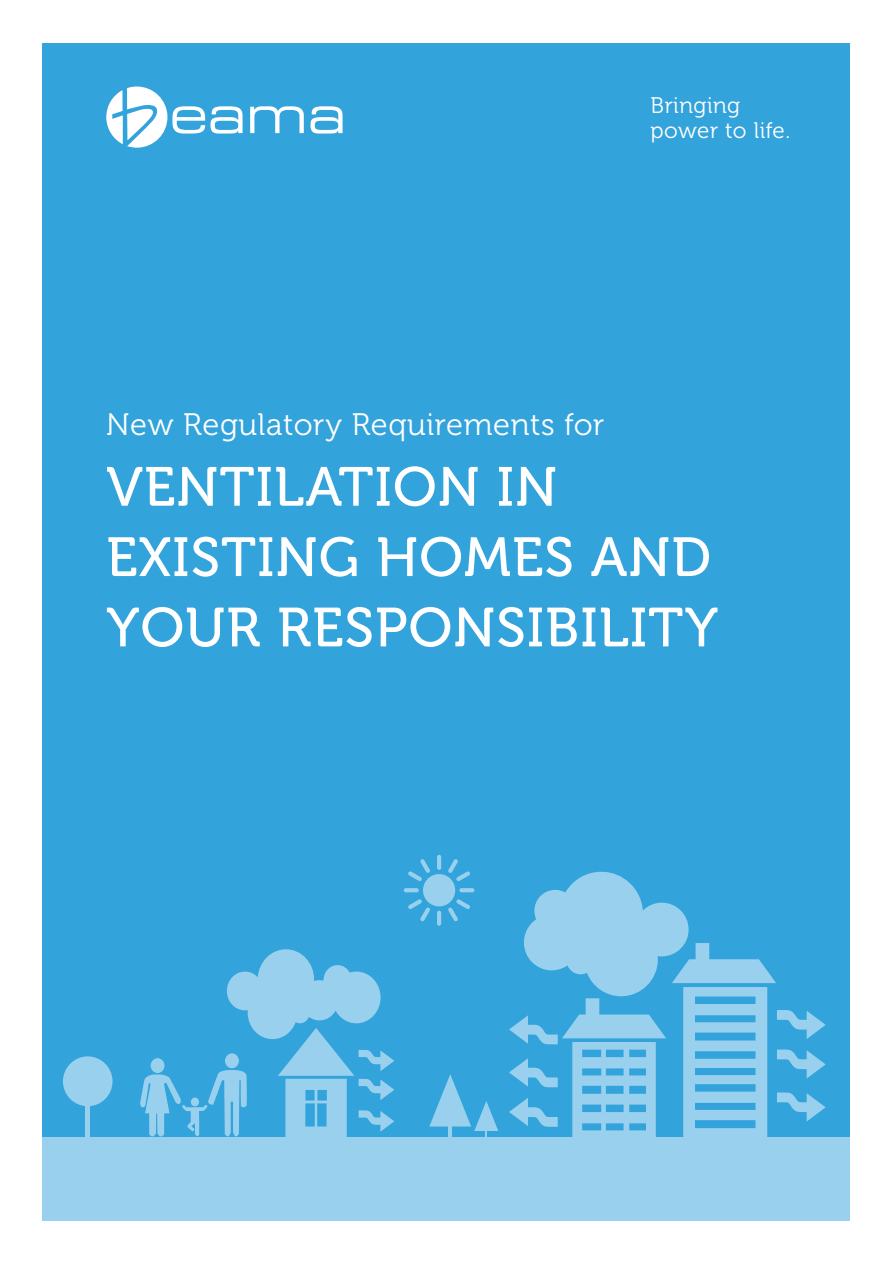
<style>
.page{position:relative;width:893px;height:1263px;background:#fff}
.page>*{position:absolute;margin:0;border:0;box-sizing:border-box;transform-origin:0 0}
.t1{font:54.9px/70.3px "Museo 500";letter-spacing:.02em;color:#fff}
.t2{font:30.9px "Museo 300";letter-spacing:.02em;color:#fff}
.t3{font:22.5px/25.5px "Museo 300";letter-spacing:.02em;color:#fff}
</style>
<div class="page">
<div style="left:43px;top:43px;width:807px;height:1177px;background:#33a3dc"></div>
<svg style="left:211px;top:106px;width:32px;height:28px"></svg>
<svg style="left:250px;top:106px;width:54px;height:27px"></svg>
<svg style="left:311px;top:106px;width:32px;height:28px"></svg>
<svg style="left:106px;top:86px;width:99px;height:62px"></svg>
<div style="left:85px;top:1105px;width:5px;height:47px;background:#98d0ed"></div>
<div style="left:63px;top:1056px;width:50px;height:50px;background:#98d0ed;border-radius:50%"></div>
<div style="left:43px;top:1137px;width:807px;height:83px;background:#98d0ed"></div>
<svg style="left:140px;top:949px;width:254px;height:188px"></svg>
<svg style="left:509px;top:872px;width:317px;height:265px"></svg>
<svg style="left:429px;top:1074px;width:69px;height:63px"></svg>
<div style="left:423px;top:874px;width:32px;height:32px;background:#98d0ed;border-radius:50%"></div>
<hr style="left:437px;top:855px;width:4px;height:15px;background:#98d0ed;border-radius:2px">
<hr style="left:437px;top:911px;width:4px;height:15px;background:#98d0ed;border-radius:2px">
<svg style="left:404px;top:888px;width:15px;height:4px"></svg>
<svg style="left:459px;top:888px;width:15px;height:4px"></svg>
<svg style="left:408px;top:899px;width:22px;height:22px"></svg>
<svg style="left:448px;top:859px;width:22px;height:22px"></svg>
<svg style="left:448px;top:899px;width:22px;height:22px"></svg>
<svg style="left:408px;top:859px;width:22px;height:22px"></svg>
<p class="t3" style="left:651px;top:93px;width:141px">Bringing power to life.</p>
<p class="t2" style="left:106px;top:408px;width:500px">New Regulatory Requirements for</p>
<p class="t1" style="left:106px;top:453px;width:613px">VENTILATION IN<br>EXISTING HOMES AND<br>YOUR RESPONSIBILITY</p>
</div>
